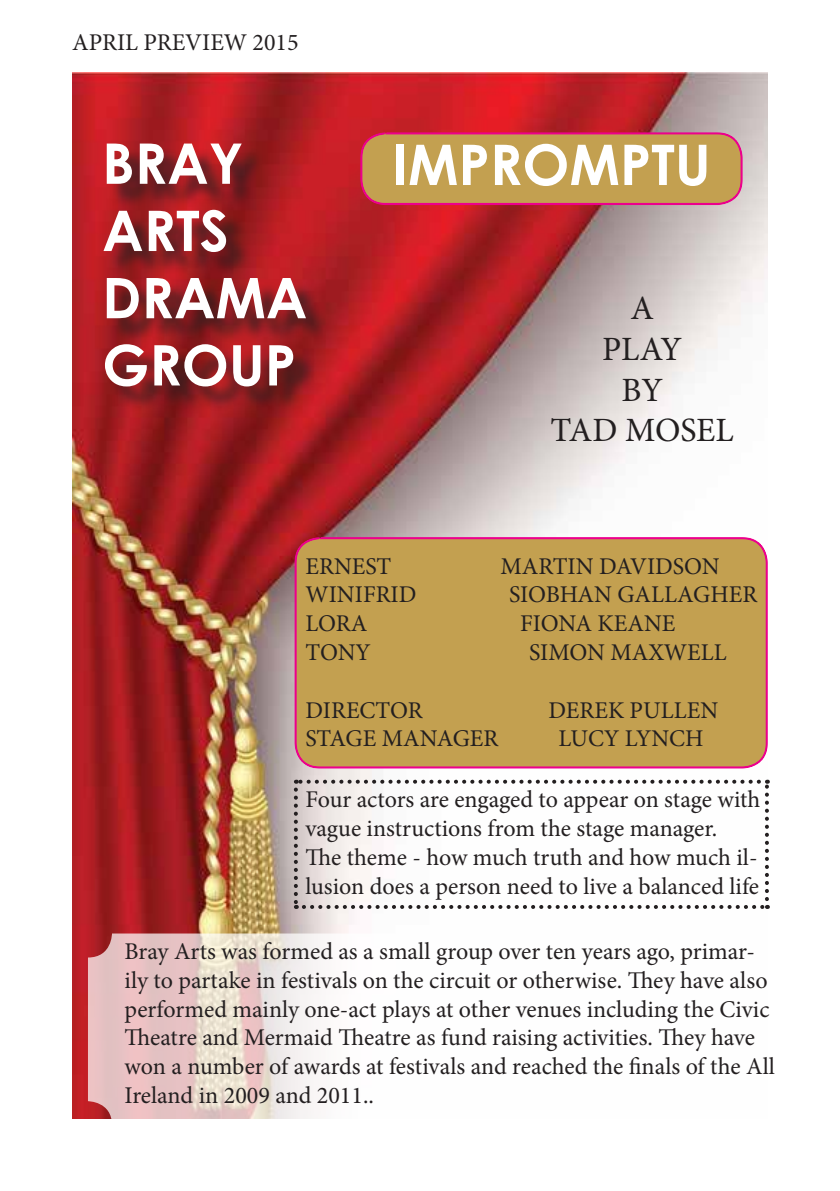
<style>
.page{position:relative;width:840px;height:1191px;background:#fff}
.page>*{position:absolute;margin:0;border:0;box-sizing:border-box;transform-origin:0 0}
.t1{font:700 56px/67.2px "Century Gothic";color:#fff}
.t2{font:34px/40.8px "Minion Pro";letter-spacing:-.005em;color:#231f20;text-align:center}
.t3{font:24px/28.8px "Minion Pro";color:#231f20}
</style>
<div class="page">
<img style="left:72px;top:72px;width:695px;height:1047px">
<div style="left:107px;top:147px;width:222px;height:264px;background:#231f20;opacity:.75"></div>
<svg style="left:360px;top:132px;width:382px;height:73px;background:#c59454"></svg>
<svg style="left:294px;top:789px;width:4px;height:120px"></svg>
<svg style="left:304px;top:905px;width:463px;height:4px"></svg>
<svg style="left:764px;top:779px;width:4px;height:120px"></svg>
<svg style="left:296px;top:779px;width:462px;height:4px"></svg>
<svg style="left:88px;top:933px;width:692px;height:192px"></svg>
<div style="left:294px;top:537px;width:473px;height:232px;background:#c3a050"></div>
<p class="t3" style="left:72px;top:28px;width:228px">APRIL PREVIEW 2015</p>
<h1 class="t1" style="left:102px;top:127px;width:206px">BRAY<br>ARTS<br>DRAMA<br>GROUP</h1>
<h1 class="t1" style="left:392px;top:129px;width:320px">IMPROMPTU</h1>
<h2 class="t2" style="left:550px;top:288px;width:185px">A<br>PLAY<br>BY<br>TAD MOSEL</h2>
<p class="t3" style="left:305px;top:551px;width:87px">ERNEST</p>
<p class="t3" style="left:500px;top:551px;width:221px">MARTIN DAVIDSON</p>
<p class="t3" style="left:305px;top:580px;width:112px">WINIFRID</p>
<p class="t3" style="left:509px;top:580px;width:249px">SIOBHAN GALLAGHER</p>
<p class="t3" style="left:305px;top:609px;width:64px">LORA</p>
<p class="t3" style="left:520px;top:609px;width:157px">FIONA KEANE</p>
<p class="t3" style="left:305px;top:638px;width:67px">TONY</p>
<p class="t3" style="left:528px;top:638px;width:199px">SIMON MAXWELL</p>
<p class="t3" style="left:305px;top:695px;width:119px">DIRECTOR</p>
<p class="t3" style="left:548px;top:695px;width:171px">DEREK PULLEN</p>
<p class="t3" style="left:305px;top:724px;width:194px">STAGE MANAGER</p>
<p class="t3" style="left:558px;top:724px;width:146px">LUCY LYNCH</p>
<p class="t3" style="left:305px;top:785px;width:456px">Four actors are engaged to appear on stage with vague instructions from the stage manager.<br>The theme - how much truth and how much il&shy;lusion does a person need to live a balanced life</p>
<p class="t3" style="left:124px;top:937px;width:651px">Bray Arts was formed as a small group over ten years ago, primar&shy;ily to partake in festivals on the circuit or otherwise. They have also performed mainly one-act plays at other venues including the Civic Theatre and Mermaid Theatre as fund raising activities. They have won a number of awards at festivals and reached the finals of the All Ireland in 2009 and 2011..</p>
</div>
